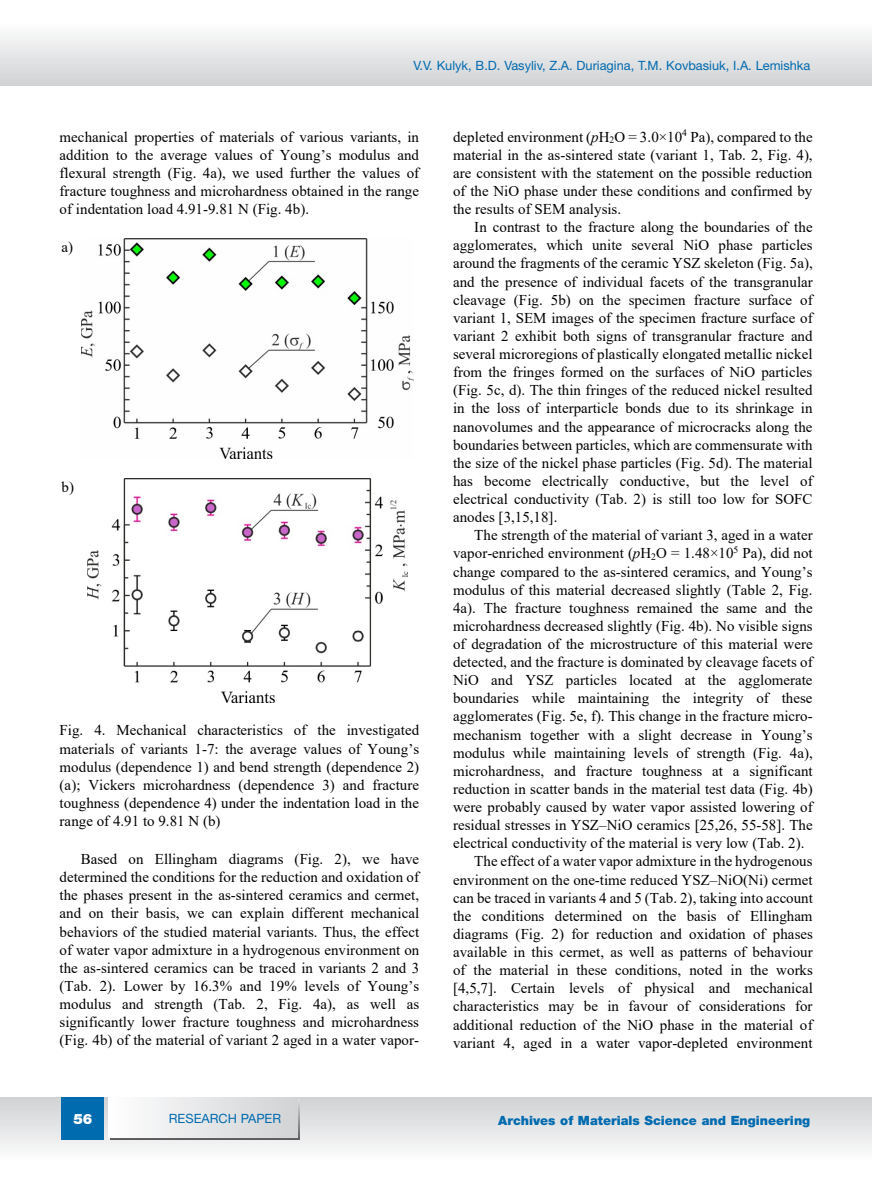
<style>
.page{position:relative;width:872px;height:1191px;background:#fff}
.page>*{position:absolute;margin:0;border:0;box-sizing:border-box;transform-origin:0 0}
.t1{font:15px/18.1px "Times New Roman";letter-spacing:.005em;color:#000;text-align:justify}
.t2{font:900 14.25px "Helvetica Neue LT Pro";color:#fff}
.t3{font:12.75px "Helvetica Neue LT Pro";color:#006baf}
.t4{font:900 12.75px "Helvetica Neue LT Pro";color:#006baf}
.s1{font-style:italic}
</style>
<div class="page">
<svg style="left:0;top:35px;width:871px;height:50px"></svg>
<svg style="left:0;top:1097px;width:871px;height:52px"></svg>
<div style="left:62px;top:1097px;width:42px;height:43px;background:#006baf"></div>
<div style="left:111px;top:1099px;width:189px;height:41px;background:linear-gradient(to right,#fdfdfe,#d0d1d4)"></div>
<svg style="left:108px;top:1097px;width:190px;height:40px"></svg>
<img style="left:81px;top:238px;width:333px;height:221px">
<img style="left:88px;top:478px;width:319px;height:224px">
<p class="t3" style="left:413px;top:57px;width:398px">V.V. Kulyk, B.D. Vasyliv, Z.A. Duriagina, T.M. Kovbasiuk, I.A. Lemishka</p>
<p class="t1" style="left:60px;top:127px;width:361px">mechanical properties of materials of various variants, in addition to the average values of Young’s modulus and flexural strength (Fig. 4a), we used further the values of fracture toughness and microhardness obtained in the range of indentation load 4.91-9.81 N (Fig. 4b).</p>
<p class="t1" style="left:62px;top:238px;width:13px">a)</p>
<p class="t1" style="left:62px;top:477px;width:14px">b)</p>
<p class="t1" style="left:60px;top:721px;width:361px">Fig. 4. Mechanical characteristics of the investigated materials of variants 1-7: the average values of Young’s modulus (dependence 1) and bend strength (dependence 2) (a); Vickers microhardness (dependence 3) and fracture toughness (dependence 4) under the indentation load in the range of 4.91 to 9.81 N (b)</p>
<p class="t1" style="left:60px;top:849px;width:361px;text-indent:21px">Based on Ellingham diagrams (Fig. 2), we have determined the conditions for the reduction and oxidation of the phases present in the as-sintered ceramics and cermet, and on their basis, we can explain different mechanical behaviors of the studied material variants. Thus, the effect of water vapor admixture in a hydrogenous environment on the as-sintered ceramics can be traced in variants 2 and 3 (Tab. 2). Lower by 16.3% and 19% levels of Young’s modulus and strength (Tab. 2, Fig. 4a), as well as significantly lower fracture toughness and microhardness (Fig. 4b) of the material of variant 2 aged in a water vapor-</p>
<p class="t1" style="left:453px;top:127px;width:361px">depleted environment (<span class="s1">p</span>H<sub>2</sub>O = 3.0×10<sup>4</sup> Pa), compared to the</p>
<p class="t1" style="left:453px;top:145px;width:361px">material in the as-sintered state (variant 1, Tab. 2, Fig. 4),</p>
<p class="t1" style="left:453px;top:163px;width:361px">are consistent with the statement on the possible reduction</p>
<p class="t1" style="left:453px;top:181px;width:361px">of the NiO phase under these conditions and confirmed by</p>
<p class="t1" style="left:453px;top:199px;width:170px">the results of SEM analysis.</p>
<p class="t1" style="left:474px;top:218px;width:340px">In contrast to the fracture along the boundaries of the</p>
<p class="t1" style="left:453px;top:236px;width:361px">agglomerates, which unite several NiO phase particles</p>
<p class="t1" style="left:453px;top:254px;width:361px">around the fragments of the ceramic YSZ skeleton (Fig. 5a),</p>
<p class="t1" style="left:453px;top:272px;width:361px">and the presence of individual facets of the transgranular</p>
<p class="t1" style="left:453px;top:290px;width:361px">cleavage (Fig. 5b) on the specimen fracture surface of</p>
<p class="t1" style="left:453px;top:308px;width:361px">variant 1, SEM images of the specimen fracture surface of</p>
<p class="t1" style="left:453px;top:326px;width:361px">variant 2 exhibit both signs of transgranular fracture and</p>
<p class="t1" style="left:453px;top:344px;width:361px">several microregions of plastically elongated metallic nickel</p>
<p class="t1" style="left:453px;top:363px;width:361px">from the fringes formed on the surfaces of NiO particles</p>
<p class="t1" style="left:453px;top:381px;width:361px">(Fig. 5c, d). The thin fringes of the reduced nickel resulted</p>
<p class="t1" style="left:453px;top:399px;width:361px">in the loss of interparticle bonds due to its shrinkage in</p>
<p class="t1" style="left:453px;top:417px;width:361px">nanovolumes and the appearance of microcracks along the</p>
<p class="t1" style="left:453px;top:435px;width:361px">boundaries between particles, which are commensurate with</p>
<p class="t1" style="left:453px;top:453px;width:361px">the size of the nickel phase particles (Fig. 5d). The material</p>
<p class="t1" style="left:453px;top:471px;width:361px">has become electrically conductive, but the level of</p>
<p class="t1" style="left:453px;top:489px;width:361px">electrical conductivity (Tab. 2) is still too low for SOFC</p>
<p class="t1" style="left:453px;top:507px;width:106px">anodes [3,15,18].</p>
<p class="t1" style="left:474px;top:525px;width:340px">The strength of the material of variant 3, aged in a water</p>
<p class="t1" style="left:453px;top:544px;width:361px">vapor-enriched environment (<span class="s1">p</span>H<sub>2</sub>O = 1.48×10<sup>5</sup> Pa), did not</p>
<p class="t1" style="left:453px;top:562px;width:361px">change compared to the as-sintered ceramics, and Young’s</p>
<p class="t1" style="left:453px;top:580px;width:361px">modulus of this material decreased slightly (Table 2, Fig.</p>
<p class="t1" style="left:453px;top:598px;width:361px">4a). The fracture toughness remained the same and the</p>
<p class="t1" style="left:453px;top:616px;width:361px">microhardness decreased slightly (Fig. 4b). No visible signs</p>
<p class="t1" style="left:453px;top:634px;width:361px">of degradation of the microstructure of this material were</p>
<p class="t1" style="left:453px;top:652px;width:361px">detected, and the fracture is dominated by cleavage facets of</p>
<p class="t1" style="left:453px;top:670px;width:361px">NiO and YSZ particles located at the agglomerate</p>
<p class="t1" style="left:453px;top:689px;width:361px">boundaries while maintaining the integrity of these</p>
<p class="t1" style="left:453px;top:707px;width:361px">agglomerates (Fig. 5e, f). This change in the fracture micro-</p>
<p class="t1" style="left:453px;top:725px;width:361px">mechanism together with a slight decrease in Young’s</p>
<p class="t1" style="left:453px;top:743px;width:361px">modulus while maintaining levels of strength (Fig. 4a),</p>
<p class="t1" style="left:453px;top:761px;width:361px">microhardness, and fracture toughness at a significant</p>
<p class="t1" style="left:453px;top:779px;width:361px">reduction in scatter bands in the material test data (Fig. 4b)</p>
<p class="t1" style="left:453px;top:797px;width:361px">were probably caused by water vapor assisted lowering of</p>
<p class="t1" style="left:453px;top:815px;width:361px">residual stresses in YSZ–NiO ceramics [25,26, 55-58]. The</p>
<p class="t1" style="left:453px;top:833px;width:353px">electrical conductivity of the material is very low (Tab. 2).</p>
<p class="t1" style="left:474px;top:851px;width:340px">The effect of a water vapor admixture in the hydrogenous</p>
<p class="t1" style="left:453px;top:870px;width:361px">environment on the one-time reduced YSZ–NiO(Ni) cermet</p>
<p class="t1" style="left:453px;top:888px;width:361px">can be traced in variants 4 and 5 (Tab. 2), taking into account</p>
<p class="t1" style="left:453px;top:906px;width:361px">the conditions determined on the basis of Ellingham</p>
<p class="t1" style="left:453px;top:924px;width:361px">diagrams (Fig. 2) for reduction and oxidation of phases</p>
<p class="t1" style="left:453px;top:942px;width:361px">available in this cermet, as well as patterns of behaviour</p>
<p class="t1" style="left:453px;top:960px;width:361px">of the material in these conditions, noted in the works</p>
<p class="t1" style="left:453px;top:978px;width:361px">[4,5,7]. Certain levels of physical and mechanical</p>
<p class="t1" style="left:453px;top:996px;width:361px">characteristics may be in favour of considerations for</p>
<p class="t1" style="left:453px;top:1015px;width:361px">additional reduction of the NiO phase in the material of</p>
<p class="t1" style="left:453px;top:1033px;width:361px">variant 4, aged in a water vapor-depleted environment</p>
<p class="t2" style="left:73px;top:1110px;width:21px">56</p>
<p class="t3" style="left:169px;top:1110px;width:114px">RESEARCH PAPER</p>
<p class="t4" style="left:498px;top:1112px;width:313px">Archives of Materials Science and Engineering</p>
</div>
